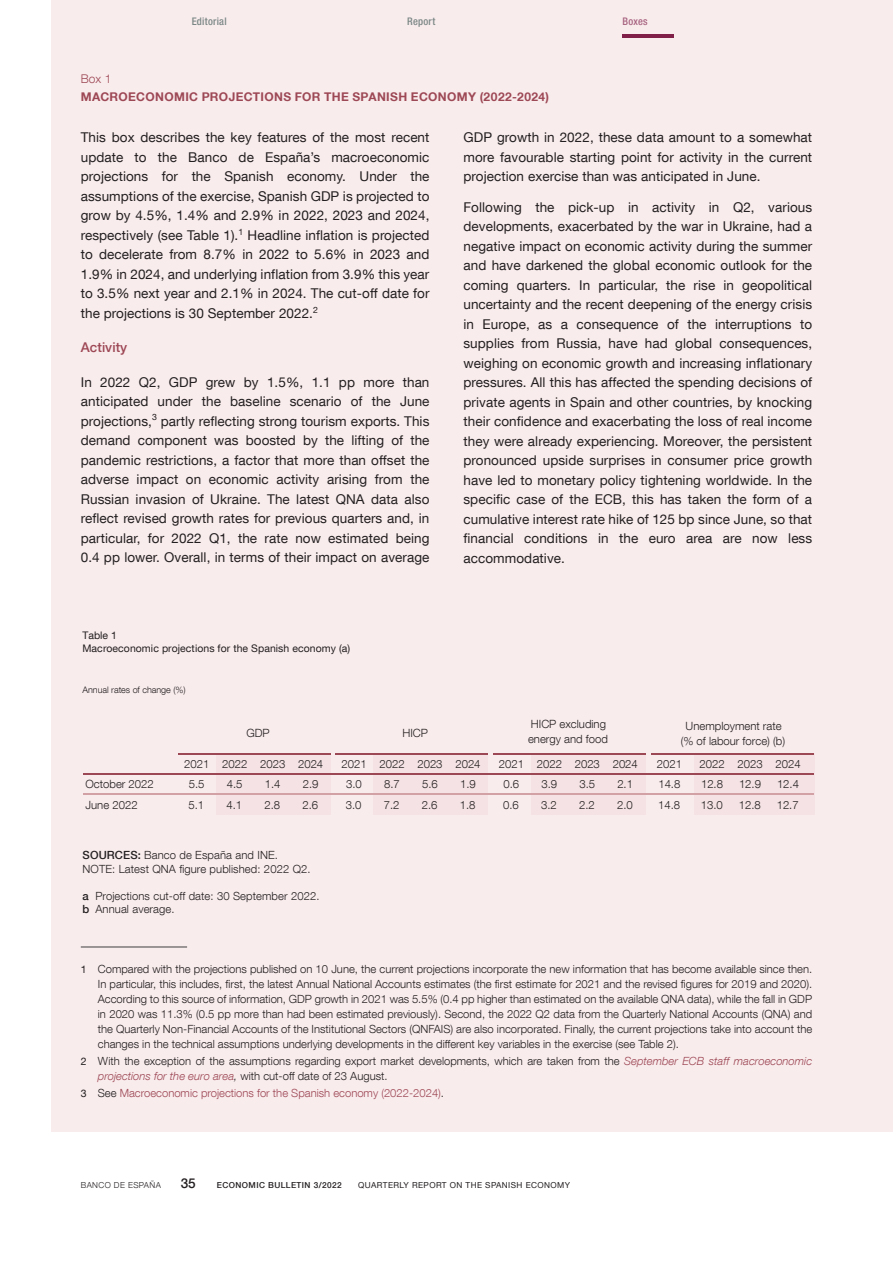
<style>
.page{position:relative;width:893px;height:1263px;background:#fff}
.page>*{position:absolute;margin:0;border:0;box-sizing:border-box;transform-origin:0 0}
.Texto_recuadro{font:13.5px/19.5px "Bd E Neue Helvetica";letter-spacing:.005em;color:#231f20;text-align:justify}
.Ladillo_recuadro_1{font:500 13.5px "Bd E Neue Helvetica";letter-spacing:.005em;color:#9d4855}
.t1{font:500 13.5px "Bd E Neue Helvetica";color:#231f20}
.Título_recuadro{font:700 12px "Bd E Neue Helvetica";letter-spacing:.03em;color:#9d4855}
.Numero_recuadro{font:300 12px "Bd E Neue Helvetica";color:#9d4855}
.t2{font:300 11.4px/15px "Bd E Neue Helvetica";color:#231f20}
.Citas_recuadro{font:300 11.25px/15px "Bd E Neue Helvetica";color:#231f20}
.Citas_recuadro-2{font:300 11.25px "Bd E Neue Helvetica";color:#9d4855}
.t3{font:10.5px/12.6px "Bd E Neue Helvetica";letter-spacing:.005em;color:#231f20}
.t4{font:500 condensed 10.5px "Bd E Neue Helvetica";letter-spacing:.025em;color:#7a8785}
.t5{font:500 condensed 10.5px "Bd E Neue Helvetica";letter-spacing:.015em;color:#a6627e}
.t6{font:300 9px "Bd E Neue Helvetica";letter-spacing:-.005em;color:#231f20}
.t7{font:8.25px "Bd E Neue Helvetica";letter-spacing:.05em;color:#231f20}
.t8{font:500 8.25px "Bd E Neue Helvetica";letter-spacing:.05em;color:#231f20}
.t9{font:300 8.25px "Bd E Neue Helvetica";letter-spacing:.05em;color:#231f20}
.s1{font-weight:500}
.s2{font-weight:400;font-size:10.5px}
.s3{font-style:italic;color:#9d4855}
.s4{font-style:italic}
.s5{font-weight:400;font-size:10.5px;color:#231f20}
.s6{color:#231f20}
</style>
<div class="page">
<div style="left:51px;top:0;width:842px;height:1131px;background:#f9eced"></div>
<hr style="left:81px;top:946px;width:106px;height:1px;background:#3e3e3f">
<div style="left:217px;top:754px;width:38px;height:20px;background:#f4e2e4"></div>
<div style="left:255px;top:754px;width:76px;height:20px;background:#f4e2e4"></div>
<div style="left:374px;top:754px;width:114px;height:20px;background:#f4e2e4"></div>
<div style="left:531px;top:754px;width:114px;height:20px;background:#f4e2e4"></div>
<div style="left:694px;top:754px;width:120px;height:20px;background:#f4e2e4"></div>
<div style="left:217px;top:774px;width:38px;height:20px;background:#f4e2e4"></div>
<div style="left:255px;top:774px;width:76px;height:20px;background:#f4e2e4"></div>
<div style="left:374px;top:774px;width:114px;height:20px;background:#f4e2e4"></div>
<div style="left:531px;top:774px;width:114px;height:20px;background:#f4e2e4"></div>
<div style="left:694px;top:774px;width:120px;height:20px;background:#f4e2e4"></div>
<div style="left:217px;top:794px;width:114px;height:21px;background:#f4e2e4"></div>
<div style="left:374px;top:794px;width:114px;height:21px;background:#f4e2e4"></div>
<div style="left:531px;top:794px;width:114px;height:21px;background:#f4e2e4"></div>
<div style="left:694px;top:794px;width:120px;height:21px;background:#f4e2e4"></div>
<hr style="left:179px;top:753px;width:152px;height:1px;background:#9d4855">
<hr style="left:336px;top:753px;width:152px;height:1px;background:#9d4855">
<hr style="left:493px;top:753px;width:152px;height:1px;background:#9d4855">
<hr style="left:651px;top:753px;width:163px;height:1px;background:#9d4855">
<hr style="left:83px;top:773px;width:731px;height:1px;background:#9d4855">
<hr style="left:83px;top:793px;width:731px;height:2px;background:#d2a1a6">
<hr style="left:623px;top:34px;width:51px;height:4px;background:#801f47">
<p class="t4" style="left:192px;top:15px;width:37px">Editorial</p>
<p class="t4" style="left:407px;top:15px;width:30px">Report</p>
<p class="t5" style="left:623px;top:15px;width:27px">Boxes</p>
<p class="Numero_recuadro" style="left:81px;top:72px;width:32px">Box 1</p>
<h4 class="Título_recuadro" style="left:81px;top:90px;width:470px">MACROECONOMIC PROJECTIONS FOR THE SPANISH ECONOMY (2022-2024)</h4>
<p class="Texto_recuadro" style="left:81px;top:128px;width:350px">This box describes the key features of the most recent update to the Banco de España’s macroeconomic projections for the Spanish economy. Under the assumptions of the exercise, Spanish GDP is projected to grow by 4.5%, 1.4% and 2.9% in 2022, 2023 and 2024, respectively (see Table 1).<sup>1</sup> Headline inflation is projected to decelerate from 8.7% in 2022 to 5.6% in 2023 and 1.9% in 2024, and underlying inflation from 3.9% this year to 3.5% next year and 2.1% in 2024. The cut-off date for the projections is 30 September 2022.<sup>2</sup></p>
<h5 class="Ladillo_recuadro_1" style="left:81px;top:339px;width:48px">Activity</h5>
<p class="Texto_recuadro" style="left:81px;top:372px;width:350px">In 2022 Q2, GDP grew by 1.5%, 1.1 pp more than anticipated under the baseline scenario of the June projections,<sup>3</sup> partly reflecting strong tourism exports. This demand component was boosted by the lifting of the pandemic restrictions, a factor that more than offset the adverse impact on economic activity arising from the Russian invasion of Ukraine. The latest QNA data also reflect revised growth rates for previous quarters and, in particular, for 2022 Q1, the rate now estimated being 0.4 pp lower. Overall, in terms of their impact on average</p>
<p class="t3" style="left:82px;top:629px;width:269px">Table 1<br>Macroeconomic projections for the Spanish economy (a)</p>
<p class="t6" style="left:82px;top:685px;width:105px">Annual rates of change (%)</p>
<p class="Texto_recuadro" style="left:463px;top:128px;width:350px">GDP growth in 2022, these data amount to a somewhat more favourable starting point for activity in the current projection exercise than was anticipated in June.</p>
<p class="Texto_recuadro" style="left:463px;top:197px;width:350px">Following the pick-up in activity in Q2, various developments, exacerbated by the war in Ukraine, had a negative impact on economic activity during the summer and have darkened the global economic outlook for the coming quarters. In particular, the rise in geopolitical uncertainty and the recent deepening of the energy crisis in Europe, as a consequence of the interruptions to supplies from Russia, have had global consequences, weighing on economic growth and increasing inflationary pressures. All this has affected the spending decisions of private agents in Spain and other countries, by knocking their confidence and exacerbating the loss of real income they were already experiencing. Moreover, the persistent pronounced upside surprises in consumer price growth have led to monetary policy tightening worldwide. In the specific case of the ECB, this has taken the form of a cumulative interest rate hike of 125 bp since June, so that financial conditions in the euro area are now less accommodative.</p>
<p class="t2" style="left:246px;top:725px;width:25px">GDP</p>
<p class="t2" style="left:402px;top:725px;width:27px">HICP</p>
<p class="t2" style="left:528px;top:716px;width:81px">HICP excluding energy and food</p>
<p class="t2" style="left:681px;top:718px;width:106px;text-align:center">Unemployment rate (% of labour force) (b)</p>
<p class="t2" style="left:184px;top:756px;width:141px">2021 2022 2023 2024</p>
<p class="t2" style="left:341px;top:756px;width:141px">2021 2022 2023 2024</p>
<p class="t2" style="left:499px;top:756px;width:141px">2021 2022 2023 2024</p>
<p class="t2" style="left:657px;top:756px;width:27px">2021</p>
<p class="t2" style="left:699px;top:756px;width:103px">2022 2023 2024</p>
<p class="t2" style="left:86px;top:777px;width:70px">October 2022</p>
<p class="t2" style="left:189px;top:777px;width:17px">5.5</p>
<p class="t2" style="left:227px;top:777px;width:17px">4.5</p>
<p class="t2" style="left:265px;top:777px;width:17px">1.4</p>
<p class="t2" style="left:303px;top:777px;width:17px">2.9</p>
<p class="t2" style="left:346px;top:777px;width:17px">3.0</p>
<p class="t2" style="left:384px;top:777px;width:17px">8.7</p>
<p class="t2" style="left:422px;top:777px;width:17px">5.6</p>
<p class="t2" style="left:460px;top:777px;width:17px">1.9</p>
<p class="t2" style="left:503px;top:777px;width:17px">0.6</p>
<p class="t2" style="left:541px;top:777px;width:17px">3.9</p>
<p class="t2" style="left:579px;top:777px;width:17px">3.5</p>
<p class="t2" style="left:617px;top:777px;width:17px">2.1</p>
<p class="t2" style="left:658px;top:777px;width:24px">14.8</p>
<p class="t2" style="left:701px;top:777px;width:24px">12.8</p>
<p class="t2" style="left:739px;top:777px;width:24px">12.9</p>
<p class="t2" style="left:777px;top:777px;width:24px">12.4</p>
<p class="t2" style="left:86px;top:797px;width:54px">June 2022</p>
<p class="t2" style="left:188px;top:797px;width:17px">5.1</p>
<p class="t2" style="left:226px;top:797px;width:17px">4.1</p>
<p class="t2" style="left:264px;top:797px;width:17px">2.8</p>
<p class="t2" style="left:302px;top:797px;width:17px">2.6</p>
<p class="t2" style="left:346px;top:797px;width:17px">3.0</p>
<p class="t2" style="left:384px;top:797px;width:17px">7.2</p>
<p class="t2" style="left:422px;top:797px;width:17px">2.6</p>
<p class="t2" style="left:460px;top:797px;width:17px">1.8</p>
<p class="t2" style="left:503px;top:797px;width:17px">0.6</p>
<p class="t2" style="left:541px;top:797px;width:17px">3.2</p>
<p class="t2" style="left:579px;top:797px;width:17px">2.2</p>
<p class="t2" style="left:617px;top:797px;width:17px">2.0</p>
<p class="t2" style="left:658px;top:797px;width:24px">14.8</p>
<p class="t2" style="left:701px;top:797px;width:24px">13.0</p>
<p class="t2" style="left:739px;top:797px;width:24px">12.8</p>
<p class="t2" style="left:777px;top:797px;width:24px">12.7</p>
<p class="Citas_recuadro" style="left:83px;top:848px;width:230px;line-height:13.5px"><span class="s1">SOURCES:</span> Banco de España and INE.<br>NOTE: Latest QNA figure published: 2022 Q2.</p>
<p class="Citas_recuadro" style="left:83px;top:889px;width:239px;line-height:13.5px"><span class="s1">a</span> Projections cut-off date: 30 September 2022. <span class="s1">b</span> Annual average.</p>
<p class="Citas_recuadro" style="left:98px;top:961px;width:716px;text-align:justify;text-indent:-17px"><span class="s2">1</span> Compared with the projections published on 10 June, the current projections incorporate the new information that has become available since then.<br>In particular, this includes, first, the latest Annual National Accounts estimates (the first estimate for 2021 and the revised figures for 2019 and 2020).<br>According to this source of information, GDP growth in 2021 was 5.5% (0.4 pp higher than estimated on the available QNA data), while the fall in GDP in 2020 was 11.3% (0.5 pp more than had been estimated previously). Second, the 2022 Q2 data from the Quarterly National Accounts (QNA) and the Quarterly Non-Financial Accounts of the Institutional Sectors (QNFAIS) are also incorporated. Finally, the current projections take into account the changes in the technical assumptions underlying developments in the different key variables in the exercise (see Table 2).</p>
<p class="Citas_recuadro" style="left:98px;top:1053px;width:716px;text-indent:-17px"><span class="s2">2</span> With the exception of the assumptions regarding export market developments, which are taken from the <span class="s3">September ECB staff macroeconomic projections for the euro area</span><span class="s4">,</span> with cut-off date of 23 August.</p>
<p class="Citas_recuadro-2" style="left:81px;top:1086px;width:365px"><span class="s5">3</span> <span class="s6">See</span> Macroeconomic projections for the Spanish economy (2022-2024)<span class="s6">.</span></p>
<p class="t9" style="left:81px;top:1180px;width:82px">BANCO DE ESPAÑA</p>
<p class="t1" style="left:181px;top:1175px;width:16px">35</p>
<p class="t8" style="left:217px;top:1180px;width:126px">ECONOMIC BULLETIN 3/2022</p>
<p class="t7" style="left:358px;top:1180px;width:214px">QUARTERLY REPORT ON THE SPANISH ECONOMY</p>
</div>
